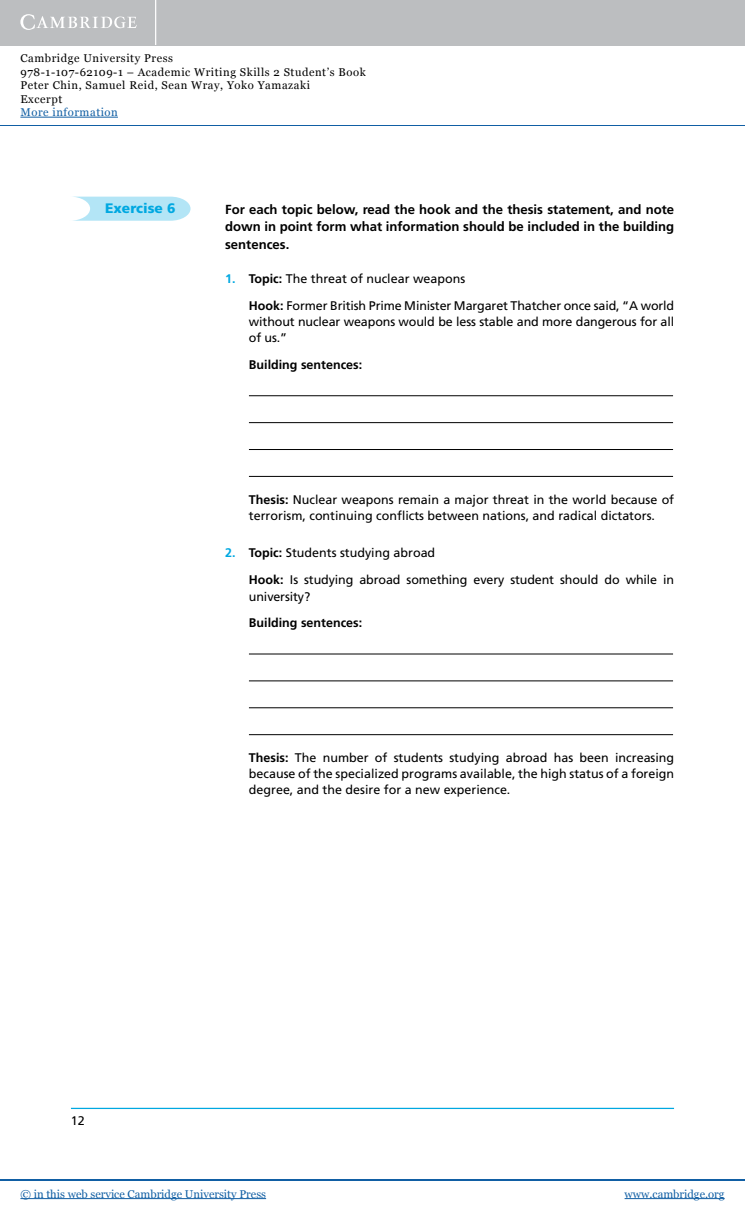
<style>
.page{position:relative;width:745px;height:1218px;background:#fff}
.page>*{position:absolute;margin:0;border:0;box-sizing:border-box;transform-origin:0 0}
.t1{font:900 13.75px "Frutiger";color:#00a8e1}
.t2{font:700 13.12px/17.5px "Frutiger";color:#000;text-align:justify}
.t3{font:12.5px/16.2px "Frutiger";color:#000}
.t4{font:700 12.5px "Frutiger";color:#000}
.t5{font:11.25px/13.4px "Georgia";letter-spacing:.05em;color:#000}
.t6{font:11.25px "Georgia";color:#115fa4}
.t7{font:11.25px "Georgia";letter-spacing:.05em;color:#115fa4}
.s1{font-weight:700;color:#00a8e1}
.s2{font-weight:700}
</style>
<div class="page">
<div style="left:0;top:0;width:744px;height:45px;background:#bcbec0"></div>
<hr style="left:155px;top:0;width:1px;height:45px;background:#fff">
<svg style="left:20px;top:14px;width:117px;height:16px"></svg>
<hr style="left:20px;top:117px;width:98px;height:1px;background:#115fa4">
<hr style="left:0;top:125px;width:744px;height:1px;background:#115fa4">
<hr style="left:0;top:1179px;width:744px;height:1px;background:#115fa4">
<hr style="left:20px;top:1198px;width:246px;height:1px;background:#115fa4">
<hr style="left:624px;top:1198px;width:100px;height:1px;background:#115fa4">
<hr style="left:71px;top:1107px;width:602px;height:2px;background:#00a8e1">
<svg style="left:73px;top:197px;width:117px;height:24px;background:#bee8f7"></svg>
<hr style="left:249px;top:395px;width:423px;height:1px;background:#000">
<hr style="left:249px;top:422px;width:423px;height:1px;background:#000">
<hr style="left:249px;top:449px;width:423px;height:1px;background:#000">
<hr style="left:249px;top:476px;width:423px;height:1px;background:#000">
<hr style="left:249px;top:653px;width:423px;height:1px;background:#000">
<hr style="left:249px;top:680px;width:423px;height:1px;background:#000">
<hr style="left:249px;top:707px;width:423px;height:1px;background:#000">
<hr style="left:249px;top:734px;width:423px;height:1px;background:#000">
<p class="t5" style="left:20px;top:51px;width:346px">Cambridge University Press<br>978-1-107-62109-1 – Academic Writing Skills 2 Student’s Book Peter Chin, Samuel Reid, Sean Wray, Yoko Yamazaki<br>Excerpt</p>
<p class="t7" style="left:20px;top:104px;width:99px">More information</p>
<p class="t1" style="left:105px;top:200px;width:72px">Exercise 6</p>
<p class="t2" style="left:225px;top:201px;width:450px">For each topic below, read the hook and the thesis statement, and note down in point form what information should be included in the building sentences.</p>
<p class="t3" style="left:249px;top:265px;width:426px;line-height:26.9px;text-indent:-24px"><span class="s1">1.</span> <span class="s2">Topic:</span> The threat of nuclear weapons<br><span class="s2">Hook:</span> Former British Prime Minister Margaret Thatcher once said, “A world</p>
<p class="t3" style="left:249px;top:314px;width:426px">without nuclear weapons would be less stable and more dangerous for all of us.”</p>
<p class="t4" style="left:249px;top:357px;width:115px">Building sentences:</p>
<p class="t3" style="left:249px;top:491px;width:426px"><span class="s2">Thesis:</span> Nuclear weapons remain a major threat in the world because of terrorism, continuing conflicts between nations, and radical dictators.</p>
<p class="t3" style="left:249px;top:539px;width:426px;line-height:26.9px;text-indent:-24px"><span class="s1">2.</span> <span class="s2">Topic:</span> Students studying abroad<br><span class="s2">Hook:</span> Is studying abroad something every student should do while in</p>
<p class="t3" style="left:249px;top:588px;width:63px">university?</p>
<p class="t4" style="left:249px;top:616px;width:115px">Building sentences:</p>
<p class="t3" style="left:71px;top:1112px;width:15px">12</p>
<p class="t3" style="left:249px;top:749px;width:426px;text-align:justify"><span class="s2">Thesis:</span> The number of students studying abroad has been increasing because of the specialized programs available, the high status of a foreign degree, and the desire for a new experience.</p>
<p class="t6" style="left:20px;top:1185px;width:247px">© in this web service Cambridge University Press</p>
<p class="t6" style="left:624px;top:1185px;width:101px">www.cambridge.org</p>
</div>
